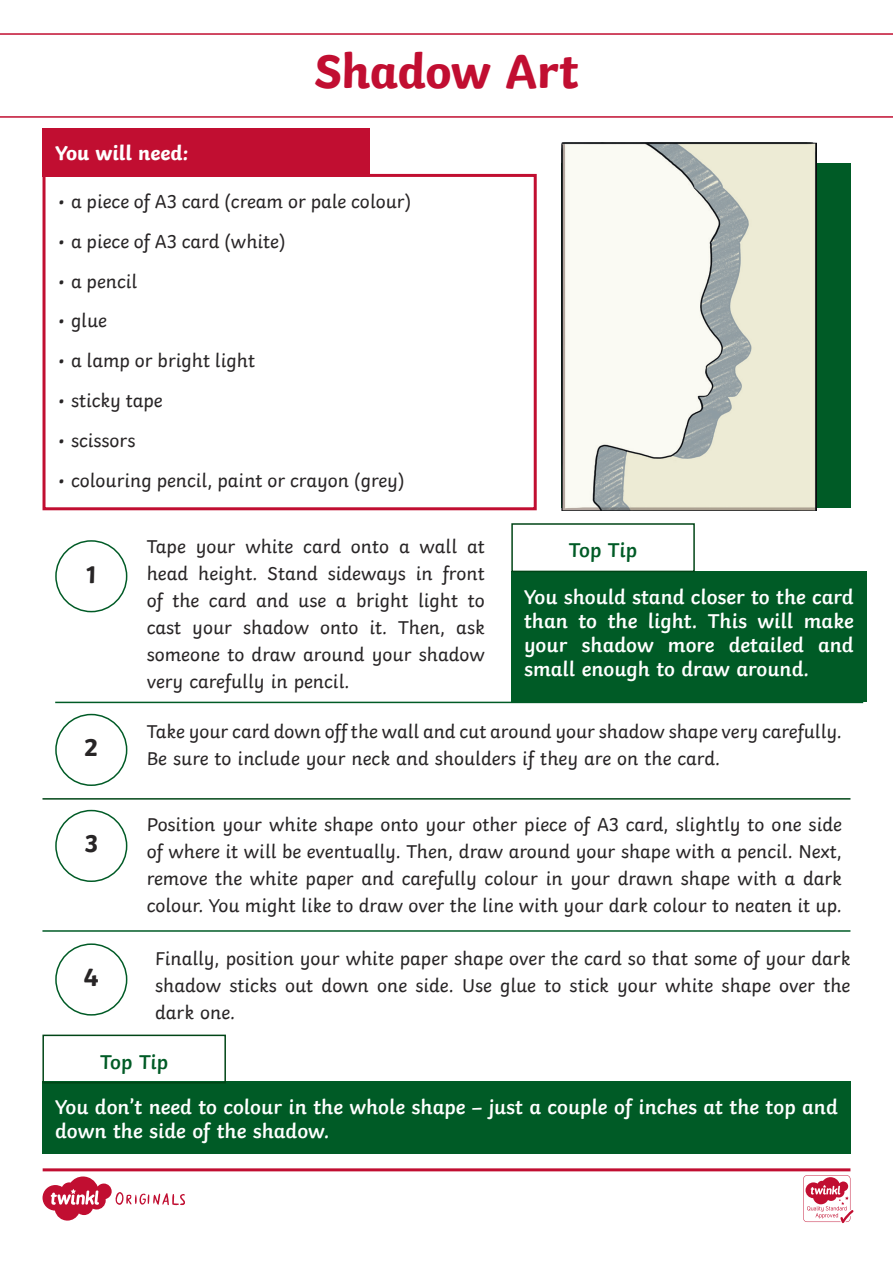
<style>
.page{position:relative;width:893px;height:1263px;background:#fff}
.page>*{position:absolute;margin:0;border:0;box-sizing:border-box;transform-origin:0 0}
.Heading_1{font:700 49.5px "Twinkl";letter-spacing:-.01em;color:#c10e31}
.Heading_2{font:700 25.5px "Twinkl";color:#282526}
.Heading_4{font:600 21px/24px "Twinkl";color:#fff;text-align:justify}
.Heading_3{font:700 21px "Twinkl";color:#fff}
.Heading_4-2{font:600 21px "Twinkl";letter-spacing:-.005em;color:#005b26}
.KS2_Body_Copy{font:19.5px/27px "Twinkl";color:#282526;text-align:justify}
</style>
<div class="page">
<div style="left:561px;top:164px;width:289px;height:344px;background:#005b26"></div>
<div style="left:42px;top:128px;width:328px;height:48px;background:#c10e31"></div>
<div style="left:43px;top:174px;width:494px;height:336px;border:3px solid #c10e31"></div>
<img style="left:561px;top:143px;width:255px;height:367px">
<div style="left:55px;top:540px;width:72px;height:72px;border:2px solid #005b26;border-radius:50%"></div>
<div style="left:55px;top:714px;width:72px;height:72px;border:2px solid #005b26;border-radius:50%"></div>
<div style="left:55px;top:810px;width:72px;height:72px;border:2px solid #005b26;border-radius:50%"></div>
<div style="left:55px;top:943px;width:72px;height:72px;border:2px solid #005b26;border-radius:50%"></div>
<hr style="left:55px;top:702px;width:808px;height:1px;background:#005b26">
<hr style="left:42px;top:798px;width:808px;height:2px;background:#004516">
<hr style="left:42px;top:930px;width:808px;height:2px;background:#005b26">
<div style="left:511px;top:571px;width:355px;height:131px;background:#005b26"></div>
<div style="left:511px;top:523px;width:184px;height:49px;border:2px solid #004516"></div>
<div style="left:42px;top:1081px;width:808px;height:72px;background:#005b26"></div>
<div style="left:42px;top:1034px;width:184px;height:49px;border:2px solid #004516"></div>
<svg style="left:0;top:33px;width:893px;height:85px"></svg>
<svg style="left:43px;top:1168px;width:810px;height:55px"></svg>
<p class="Heading_1" style="left:314px;top:31px;width:266px">Shadow Art</p>
<p class="Heading_3" style="left:55px;top:136px;width:135px">You will need:</p>
<p class="KS2_Body_Copy" style="left:58px;top:186px;width:355px">• a piece of A3 card (cream or pale colour)</p>
<p class="KS2_Body_Copy" style="left:58px;top:226px;width:229px">• a piece of A3 card (white)</p>
<p class="KS2_Body_Copy" style="left:58px;top:266px;width:81px">• a pencil</p>
<p class="KS2_Body_Copy" style="left:58px;top:306px;width:50px">• glue</p>
<p class="KS2_Body_Copy" style="left:58px;top:345px;width:198px">• a lamp or bright light</p>
<p class="KS2_Body_Copy" style="left:58px;top:385px;width:106px">• sticky tape</p>
<p class="KS2_Body_Copy" style="left:58px;top:425px;width:79px">• scissors</p>
<p class="KS2_Body_Copy" style="left:58px;top:465px;width:348px">• colouring pencil, paint or crayon (grey)</p>
<p class="Heading_2" style="left:86px;top:553px;width:12px">1</p>
<p class="Heading_2" style="left:85px;top:726px;width:15px">2</p>
<p class="Heading_2" style="left:85px;top:822px;width:15px">3</p>
<p class="Heading_2" style="left:84px;top:956px;width:16px">4</p>
<p class="KS2_Body_Copy" style="left:147px;top:531px;width:340px">Tape your white card onto a wall at head height. Stand sideways in front of the card and use a bright light to cast your shadow onto it. Then, ask someone to draw around your shadow very carefully in pencil.</p>
<p class="KS2_Body_Copy" style="left:147px;top:717px;width:697px">Take your card down off the wall and cut around your shadow shape very carefully.<br>Be sure to include your neck and shoulders if they are on the card.</p>
<p class="Heading_4-2" style="left:569px;top:534px;width:70px">Top Tip</p>
<p class="Heading_4" style="left:524px;top:583px;width:331px">You should stand closer to the card than to the light. This will make your shadow more detailed and small enough to draw around.</p>
<p class="KS2_Body_Copy" style="left:147px;top:809px;width:697px">Position your white shape onto your other piece of A3 card, slightly to one side of where it will be eventually. Then, draw around your shape with a pencil. Next, remove the white paper and carefully colour in your drawn shape with a dark colour. You might like to draw over the line with your dark colour to neaten it up.</p>
<p class="KS2_Body_Copy" style="left:155px;top:943px;width:697px">Finally, position your white paper shape over the card so that some of your dark shadow sticks out down one side. Use glue to stick your white shape over the dark one.</p>
<p class="Heading_4-2" style="left:100px;top:1045px;width:70px">Top Tip</p>
<p class="Heading_4" style="left:55px;top:1093px;width:784px">You don’t need to colour in the whole shape – just a couple of inches at the top and down the side of the shadow.</p>
</div>
